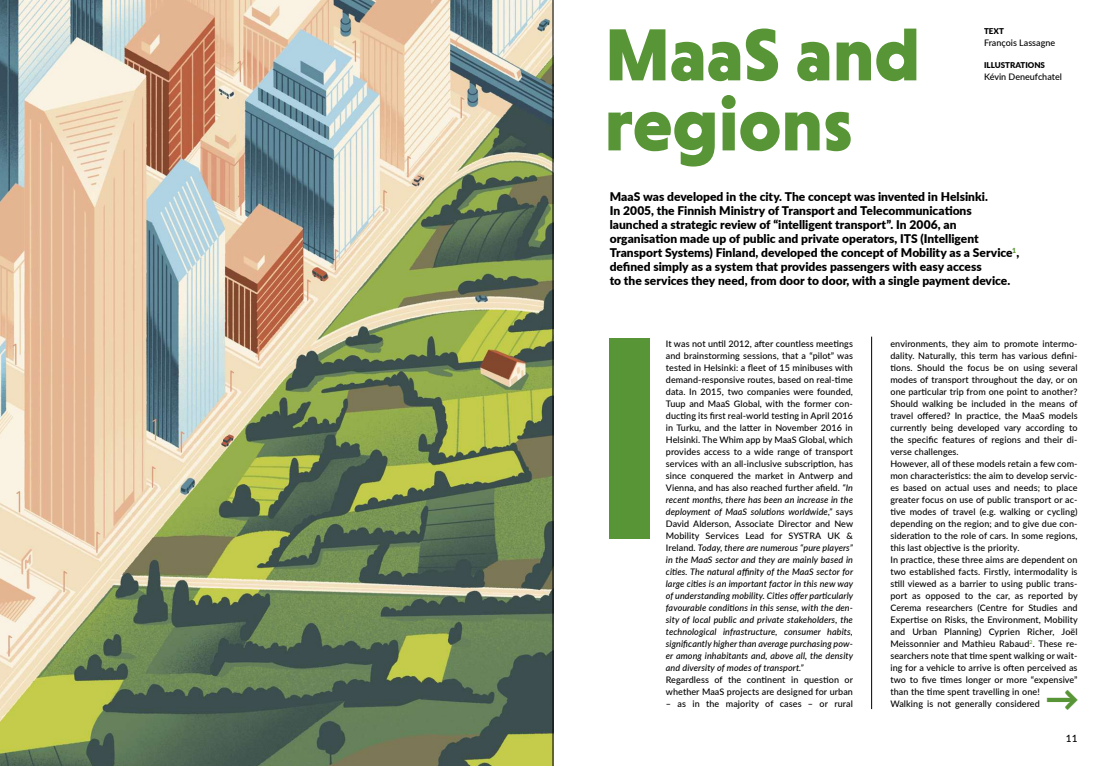
<style>
.page{position:relative;width:1106px;height:766px;background:#fff}
.page>*{position:absolute;margin:0;border:0;box-sizing:border-box;transform-origin:0 0}
.t1{font:700 279.5px "Arial";color:#589536}
.t2{font:900 75px/70px "Niveau Grotesk";color:#589536}
.t3{font:900 33.7px "Lato";color:#589536}
.t4{font:900 12px/14px "Lato";color:#000}
.t5{font:500 10px "Lato";color:#000}
.t6{font:500 9px/12px "Lato";letter-spacing:.01em;color:#000}
.t7{font:900 8px "Lato";color:#000}
.s1{font-style:italic}
</style>
<div class="page">
<img style="left:0;top:0;width:553px;height:765px">
<hr style="left:871px;top:336px;width:1px;height:372px;background:#000">
<hr style="left:553px;top:0;width:1px;height:765px;background:#000">
<h2 class="t2" style="left:604px;top:19px;width:317px">MaaS and regions</h2>
<p class="t7" style="left:984px;top:25px;width:21px">TEXT</p>
<p class="t6" style="left:984px;top:37px;width:73px">François Lassagne</p>
<p class="t7" style="left:984px;top:59px;width:62px">ILLUSTRATIONS</p>
<p class="t6" style="left:984px;top:71px;width:79px">Kévin Deneufchatel</p>
<p class="t4" style="left:609px;top:188px;width:411px">MaaS was developed in the city. The concept was invented in Helsinki.<br>In 2005, the Finnish Ministry of Transport and Telecommunications launched a strategic review of “intelligent transport”. In 2006, an organisation made up of public and private operators, ITS (Intelligent Transport Systems) Finland, developed the concept of Mobility as a Service<sup>1</sup>, defined simply as a system that provides passengers with easy access<br>to the services they need, from door to door, with a single payment device.</p>
<h1 class="t1" style="left:590px;top:256px;width:79px">I</h1>
<p class="t6" style="left:666px;top:337px;width:189px;text-align:justify">It was not until 2012, after countless meetings and brainstorming sessions, that a “pilot” was tested in Helsinki: a fleet of 15 minibuses with demand-responsive routes, based on real-time data. In 2015, two companies were founded, Tuup and MaaS Global, with the former con&shy;ducting its first real-world testing in April 2016 in Turku, and the latter in November 2016 in Helsinki. The Whim app by MaaS Global, which provides access to a wide range of transport services with an all-inclusive subscription, has since conquered the market in Antwerp and Vienna, and has also reached further afield. <span class="s1">“In recent months, there has been an increase in the deployment of MaaS solutions worldwide,”</span> says David Alderson, Associate Director and New Mobility Services Lead for SYSTRA UK &amp; Ireland. <span class="s1">Today, there are numerous “pure players” in the MaaS sector and they are mainly based in cities. The natural affinity of the MaaS sector for large cities is an important factor in this new way of understanding mobility. Cities offer particularly favourable conditions in this sense, with the den&shy;sity of local public and private stakeholders, the technological infrastructure, consumer habits, significantly higher than average purchasing pow&shy;er among inhabitants and, above all, the density and diversity of modes of transport.”</span></p>
<p class="t6" style="left:666px;top:673px;width:189px">Regardless of the continent in question or whether MaaS projects are designed for urban</p>
<p class="t6" style="left:666px;top:697px;width:189px">– as in the majority of cases – or rural</p>
<p class="t6" style="left:890px;top:337px;width:189px">environments, they aim to promote intermo&shy;dality. Naturally, this term has various defini&shy;tions. Should the focus be on using several modes of transport throughout the day, or on one particular trip from one point to another?<br>Should walking be included in the means of travel offered? In practice, the MaaS models currently being developed vary according to the specific features of regions and their di&shy;verse challenges.<br>However, all of these models retain a few com&shy;mon characteristics: the aim to develop servic&shy;es based on actual uses and needs; to place greater focus on use of public transport or ac&shy;tive modes of travel (e.g. walking or cycling) depending on the region; and to give due con&shy;sideration to the role of cars. In some regions, this last objective is the priority.<br>In practice, these three aims are dependent on two established facts. Firstly, intermodality is still viewed as a barrier to using public trans&shy;port as opposed to the car, as reported by Cerema researchers (Centre for Studies and Expertise on Risks, the Environment, Mobility and Urban Planning) Cyprien Richer, Joël Meissonnier and Mathieu Rabaud<sup>2</sup>. These re&shy;searchers note that time spent walking or wait&shy;ing for a vehicle to arrive is often perceived as two to five times longer or more “expensive” than the time spent travelling in one!<br>Walking is not generally considered</p>
<h3 class="t3" style="left:1045px;top:673px;width:35px">→</h3>
<p class="t5" style="left:1065px;top:730px;width:13px">11</p>
</div>
